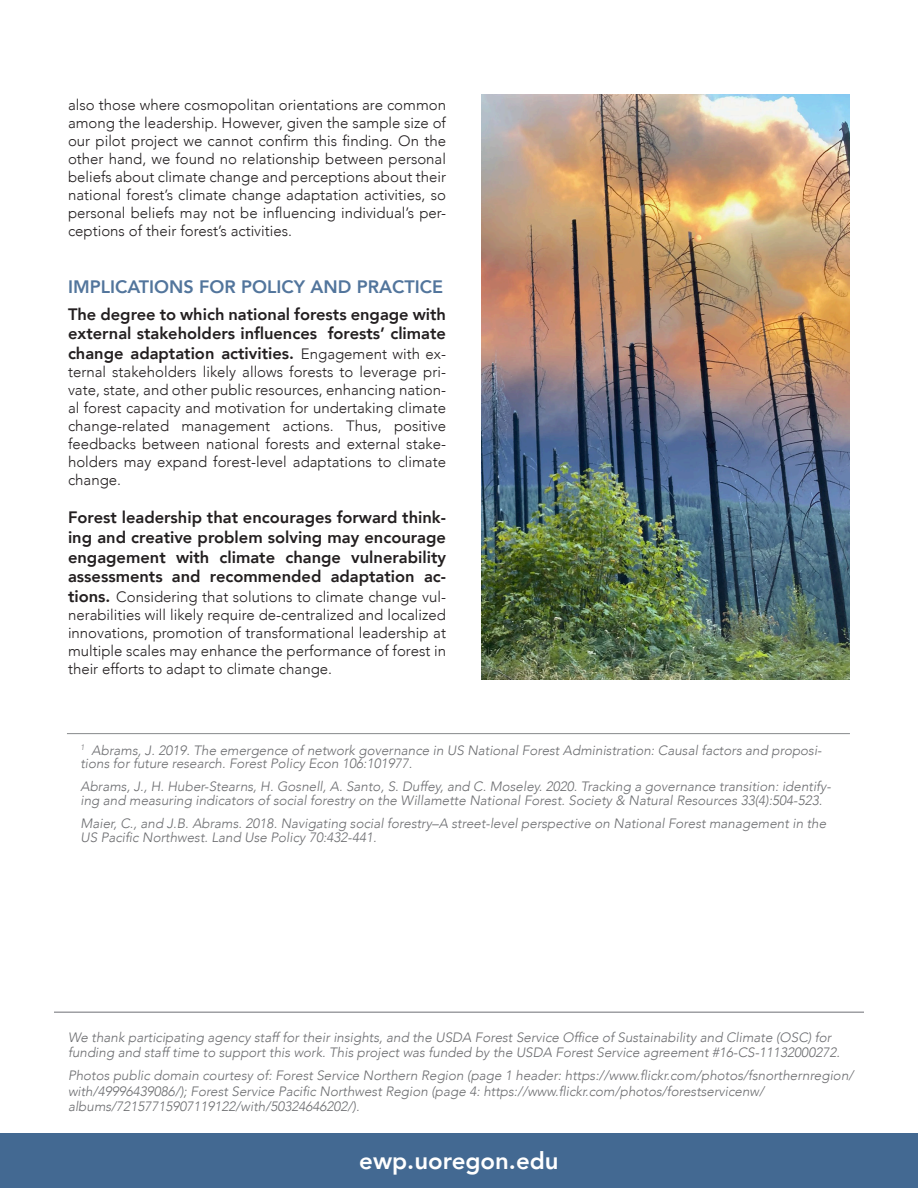
<style>
.page{position:relative;width:918px;height:1188px;background:#fff}
.page>*{position:absolute;margin:0;border:0;box-sizing:border-box;transform-origin:0 0}
.t1{font:800 24px "Avenir";color:#fff}
.t2{font:800 18px "Avenir";color:#52759c}
.t3{font:800 16.5px/19.8px "Avenir";color:#231f20;text-align:justify}
.t4{font:300 15px/18px "Avenir";color:#231f20;text-align:justify}
.t5{font:italic 300 13.5px/15.8px "Avenir";color:#6c6d70}
.s1{font-weight:300;font-size:15px}
.s2{font-weight:800;font-size:16.5px}
</style>
<div class="page">
<div style="left:0;top:1133px;width:918px;height:55px;background:#436992"></div>
<hr style="left:54px;top:1011px;width:810px;height:2px;background:#9e9fa3">
<hr style="left:67px;top:733px;width:783px;height:1px;background:#87898c">
<img style="left:481px;top:94px;width:369px;height:585px">
<p class="t4" style="left:68px;top:95px;width:380px">also those where cosmopolitan orientations are common among the leadership. However, given the sample size of our pilot project we cannot confirm this finding. On the other hand, we found no relationship between personal beliefs about climate change and perceptions about their national forest’s climate change adaptation activities, so personal beliefs may not be influencing individual’s per&shy;ceptions of their forest’s activities.</p>
<p class="t2" style="left:68px;top:273px;width:376px">IMPLICATIONS FOR POLICY AND PRACTICE</p>
<p class="t3" style="left:68px;top:304px;width:380px">The degree to which national forests engage with external stakeholders influences forests’ climate change adaptation activities. <span class="s1">Engagement with ex-</span></p>
<p class="t4" style="left:68px;top:363px;width:380px">ternal stakeholders likely allows forests to leverage pri&shy;vate, state, and other public resources, enhancing nation&shy;al forest capacity and motivation for undertaking climate change-related management actions. Thus, positive feedbacks between national forests and external stake&shy;holders may expand forest-level adaptations to climate change.</p>
<p class="t3" style="left:68px;top:507px;width:380px">Forest leadership that encourages forward think&shy;ing and creative problem solving may encourage engagement with climate change vulnerability assessments and recommended adaptation ac-</p>
<p class="t4" style="left:68px;top:588px;width:380px"><span class="s2">tions.</span> Considering that solutions to climate change vul&shy;nerabilities will likely require de-centralized and localized innovations, promotion of transformational leadership at multiple scales may enhance the performance of forest in their efforts to adapt to climate change.</p>
<p class="t5" style="left:80px;top:743px;width:743px;line-height:13.5px"><sup>1</sup> Abrams, J. 2019. The emergence of network governance in US National Forest Administration: Causal factors and proposi&shy;tions for future research. Forest Policy Econ 106:101977.</p>
<p class="t5" style="left:80px;top:780px;width:752px;line-height:13.5px">Abrams, J., H. Huber-Stearns, H. Gosnell, A. Santo, S. Duffey, and C. Moseley. 2020. Tracking a governance transition: identify&shy;ing and measuring indicators of social forestry on the Willamette National Forest. Society &amp; Natural Resources 33(4):504-523.</p>
<p class="t5" style="left:80px;top:817px;width:747px;line-height:13.5px">Maier, C., and J.B. Abrams. 2018. Navigating social forestry–A street-level perspective on National Forest management in the<br>US Pacific Northwest. Land Use Policy 70:432-441.</p>
<p class="t5" style="left:68px;top:1029px;width:773px">We thank participating agency staff for their insights, and the USDA Forest Service Office of Sustainability and Climate (OSC) for funding and staff time to support this work. This project was funded by the USDA Forest Service agreement #16-CS-11132000272.</p>
<p class="t5" style="left:68px;top:1067px;width:787px">Photos public domain courtesy of: Forest Service Northern Region (page 1 header: https://www.flickr.com/photos/fsnorthernregion/ with/49996439086/); Forest Service Pacific Northwest Region (page 4: https://www.flickr.com/photos/forestservicenw/ albums/72157715907119122/with/50324646202/).</p>
<p class="t1" style="left:359px;top:1142px;width:201px">ewp.uoregon.edu</p>
</div>
